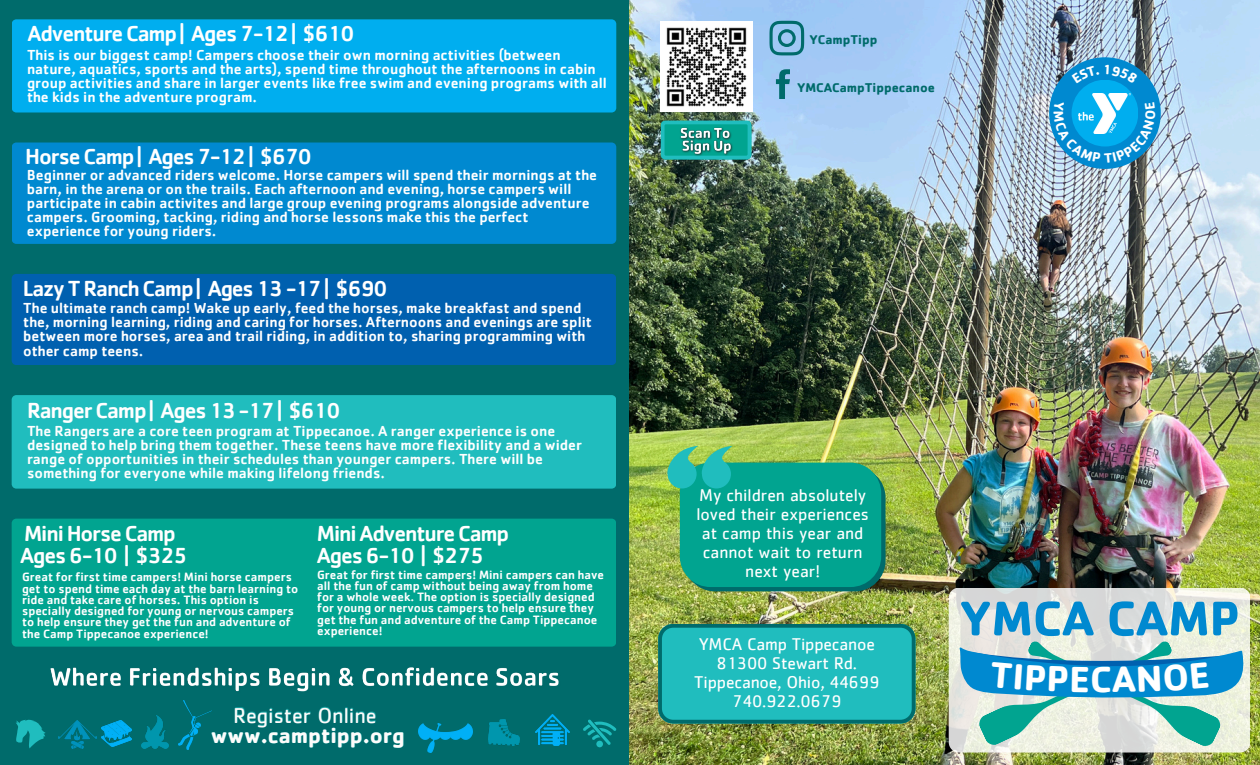
<style>
.page{position:relative;width:1260px;height:765px;background:#006b6b}
.page>*{position:absolute;margin:0;border:0;box-sizing:border-box;transform-origin:0 0}
.t1{font:700 50.5px "Cachet";color:#0089d0}
.t2{font:700 37.62px "Cachet";color:#fff}
.t3{font:500 22.5px/22.5px "Cachet";letter-spacing:-.05em;color:#fff}
.t4{font:700 22.12px "Cachet";color:#fefbfa}
.t5{font:22.12px "Cachet";color:#fefbfa}
.t6{font:17.62px/18.9px "Cachet";color:#fff;text-align:center}
.t7{font:500 15px/14px "Cachet";color:#fff}
.t8{font:700 13.12px "Cachet";color:#006b6b}
.t9{font:500 12.5px/11.2px "Cachet";color:#fff}
</style>
<div class="page">
<img style="left:102px;top:721px;width:30px;height:26px">
<img style="left:141px;top:715px;width:27px;height:34px">
<img style="left:59px;top:721px;width:37px;height:28px">
<img style="left:178px;top:700px;width:33px;height:49px">
<svg style="left:16px;top:720px;width:29px;height:28px"></svg>
<svg style="left:583px;top:719px;width:33px;height:28px"></svg>
<img style="left:419px;top:724px;width:53px;height:29px">
<img style="left:488px;top:719px;width:31px;height:27px">
<img style="left:536px;top:715px;width:33px;height:31px">
<img style="left:629px;top:0;width:631px;height:765px">
<svg style="left:949px;top:588px;width:301px;height:165px;background:#e2e3dc"></svg>
<div style="left:684px;top:467px;width:202px;height:124px;background:#006b6b;border-radius:31px"></div>
<div style="left:680px;top:463px;width:201px;height:124px;background:#01a490;border-radius:31px"></div>
<svg style="left:666px;top:446px;width:67px;height:42px;background:#45bf98"></svg>
<svg style="left:776px;top:69px;width:14px;height:30px"></svg>
<svg style="left:770px;top:21px;width:34px;height:34px"></svg>
<img style="left:661px;top:21px;width:92px;height:90px">
<div style="left:1049px;top:57px;width:112px;height:112px;background:#0089d0;border-radius:50%"></div>
<div style="left:1072px;top:80px;width:66px;height:67px;background:#00aeef;border-radius:50%"></div>
<img style="left:1078px;top:93px;width:53px;height:9px">
<div style="left:12px;top:19px;width:604px;height:94px;background:#00aeef"></div>
<div style="left:12px;top:143px;width:604px;height:101px;background:#0089d0"></div>
<div style="left:12px;top:274px;width:604px;height:91px;background:#0060af"></div>
<div style="left:12px;top:519px;width:604px;height:128px;background:#01a490"></div>
<div style="left:12px;top:395px;width:604px;height:94px;background:#20bdbe"></div>
<img style="left:50px;top:667px;width:509px;height:25px">
<svg style="left:661px;top:121px;width:90px;height:38px"></svg>
<img style="left:676px;top:124px;width:60px;height:34px">
<svg style="left:658px;top:624px;width:257px;height:99px;background:#1db5b5"></svg>
<svg style="left:1072px;top:65px;width:66px;height:19px"></svg>
<svg style="left:1054px;top:102px;width:102px;height:61px"></svg>
<svg style="left:959px;top:632px;width:291px;height:117px;background:#87c3d1"></svg>
<p class="t3" style="left:28px;top:21px;width:328px">Adventure Camp | Ages 7-12 | $610</p>
<p class="t7" style="left:27px;top:48px;width:581px">This is our biggest camp! Campers choose their own morning activities (between nature, aquatics, sports and the arts), spend time throughout the afternoons in cabin group activities and share in larger events like free swim and evening programs with all the kids in the adventure program.</p>
<p class="t3" style="left:25px;top:144px;width:288px">Horse Camp | Ages 7-12 | $670</p>
<p class="t7" style="left:27px;top:167px;width:572px">Beginner or advanced riders welcome. Horse campers will spend their mornings at the barn, in the arena or on the trails. Each afternoon and evening, horse campers will participate in cabin activites and large group evening programs alongside adventure campers. Grooming, tacking, riding and horse lessons make this the perfect experience for young riders.</p>
<p class="t3" style="left:23px;top:276px;width:366px">Lazy T Ranch Camp | Ages 13 -17 | $690</p>
<h5 class="t7" style="left:23px;top:301px;width:570px">The ultimate ranch camp! Wake up early, feed the horses, make breakfast and spend the, morning learning, riding and caring for horses. Afternoons and evenings are split between more horses, area and trail riding, in addition to, sharing programming with other camp teens.</h5>
<p class="t3" style="left:27px;top:398px;width:315px">Ranger Camp | Ages 13 -17 | $610</p>
<p class="t7" style="left:27px;top:424px;width:557px">The Rangers are a core teen program at Tippecanoe. A ranger experience is one designed to help bring them together. These teens have more flexibility and a wider range of opportunities in their schedules than younger campers. There will be something for everyone while making lifelong friends.</p>
<p class="t3" style="left:20px;top:521px;width:169px">Mini Horse Camp<br>Ages 6-10 | $325</p>
<p class="t9" style="left:22px;top:571px;width:278px">Great for first time campers! Mini horse campers get to spend time each day at the barn learning to ride and take care of horses. This option is specially designed for young or nervous campers to help ensure they get the fun and adventure of the Camp Tippecanoe experience!</p>
<p class="t3" style="left:317px;top:521px;width:194px">Mini Adventure Camp<br>Ages 6-10 | $275</p>
<p class="t9" style="left:317px;top:568px;width:288px">Great for first time campers! Mini campers can have all the fun of camp without being away from home for a whole week. The option is specially designed for young or nervous campers to help ensure they get the fun and adventure of the Camp Tippecanoe experience!</p>
<h4 class="t5" style="left:233px;top:705px;width:145px">Register Online</h4>
<h4 class="t4" style="left:211px;top:721px;width:196px">www.camptipp.org</h4>
<h2 class="t8" style="left:809px;top:31px;width:69px">YCampTipp</h2>
<p class="t8" style="left:797px;top:79px;width:139px">YMCACampTippecanoe</p>
<p class="t6" style="left:696px;top:487px;width:174px">My children absolutely loved their experiences at camp this year and cannot wait to return next year!</p>
<p class="t6" style="left:694px;top:635px;width:187px">YMCA Camp Tippecanoe<br>81300 Stewart Rd.<br>Tippecanoe, Ohio, 44699<br>740.922.0679</p>
<p class="t1" style="left:959px;top:586px;width:282px">YMCA CAMP</p>
<h6 class="t2" style="left:1090px;top:655px;width:23px">C</h6>
</div>
